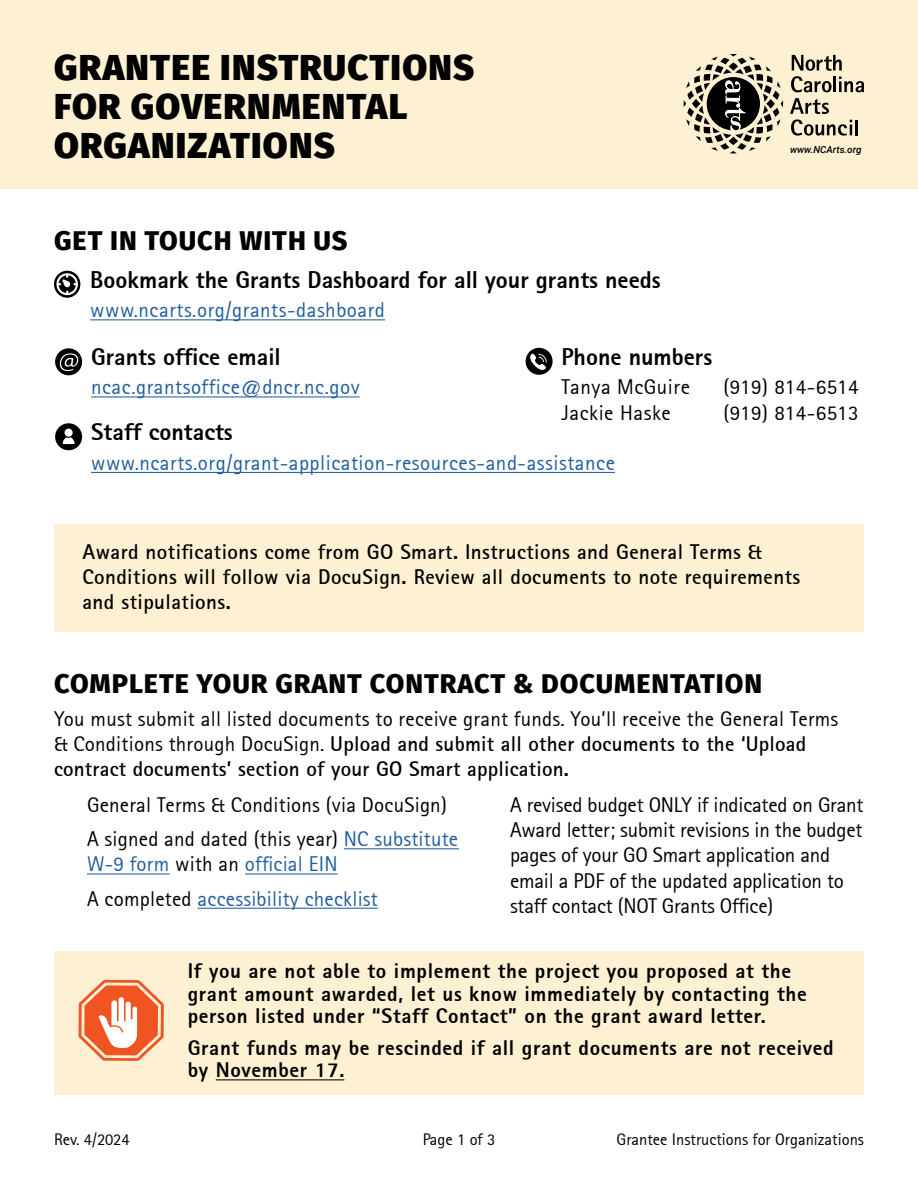
<style>
.page{position:relative;width:918px;height:1188px;background:#fff}
.page>*{position:absolute;margin:0;border:0;box-sizing:border-box;transform-origin:0 0}
.t1{font:800 36px/39px "Fira Sans";letter-spacing:.035em;color:#000}
.t2{font:800 27px "Fira Sans";letter-spacing:.035em;color:#000}
.t3{font:800 24px "Rotis Sans Serif";color:#000}
.t4{font:21px/25.2px "Rotis Sans Serif";color:#000}
.t5{font:800 21px/22.5px "Rotis Sans Serif";letter-spacing:.03em;color:#000}
.t6{font:21px/34.2px "Rotis Sans Serif";letter-spacing:.025em;color:#215e9e}
.t7{font:700 21px/25.2px "Rotis Sans Serif";letter-spacing:.02em;color:#000}
.t8{font:21px "Rotis Sans Serif";letter-spacing:.025em;color:#000}
.t9{font:16.5px "Rotis Sans Serif";color:#000}
.t10{font:italic 500 9.75px "Roboto";color:#000}
.s1{font-weight:700}
.s2{color:#215e9e}
.s3{color:#000}
</style>
<div class="page">
<div style="left:0;top:0;width:918px;height:189px;background:#fef0d2"></div>
<div style="left:54px;top:524px;width:810px;height:108px;background:#fef0d2"></div>
<div style="left:54px;top:951px;width:810px;height:144px;background:#fef0d2"></div>
<hr style="left:216px;top:1079px;width:128px;height:1px;background:#000">
<hr style="left:344px;top:848px;width:115px;height:1px;background:#215e9e">
<hr style="left:87px;top:873px;width:83px;height:2px;background:#215e9e">
<hr style="left:245px;top:873px;width:93px;height:2px;background:#215e9e">
<hr style="left:198px;top:908px;width:180px;height:1px;background:#215e9e">
<hr style="left:91px;top:472px;width:524px;height:1px;background:#215e9e">
<svg style="left:79px;top:980px;width:85px;height:81px"></svg>
<svg style="left:55px;top:423px;width:27px;height:27px"></svg>
<svg style="left:526px;top:348px;width:27px;height:27px"></svg>
<hr style="left:91px;top:396px;width:269px;height:1px;background:#215e9e">
<svg style="left:55px;top:348px;width:27px;height:27px"></svg>
<hr style="left:90px;top:319px;width:295px;height:1px;background:#215e9e">
<svg style="left:54px;top:271px;width:26px;height:27px"></svg>
<svg style="left:791px;top:55px;width:73px;height:37px"></svg>
<svg style="left:790px;top:98px;width:68px;height:38px"></svg>
<svg style="left:684px;top:54px;width:99px;height:99px"></svg>
<p class="t1" style="left:54px;top:45px;width:422px">GRANTEE INSTRUCTIONS<br>FOR GOVERNMENTAL<br>ORGANIZATIONS</p>
<p class="t2" style="left:54px;top:217px;width:295px">GET IN TOUCH WITH US</p>
<p class="t10" style="left:790px;top:143px;width:73px">www.NCArts.org</p>
<p class="t3" style="left:90px;top:264px;width:572px">Bookmark the Grants Dashboard for all your grants needs</p>
<p class="t6" style="left:90px;top:293px;width:296px">www.ncarts.org/grants-dashboard</p>
<p class="t3" style="left:562px;top:341px;width:152px">Phone numbers</p>
<p class="t8" style="left:562px;top:375px;width:130px">Tanya McGuire</p>
<p class="t8" style="left:724px;top:375px;width:137px">(919) 814-6514</p>
<p class="t8" style="left:562px;top:400px;width:111px">Jackie Haske</p>
<p class="t8" style="left:724px;top:400px;width:137px">(919) 814-6513</p>
<p class="t3" style="left:91px;top:417px;width:143px">Staff contacts</p>
<p class="t6" style="left:91px;top:445px;width:525px">www.ncarts.org/grant-application-resources-and-assistance</p>
<p class="t3" style="left:91px;top:341px;width:191px">Grants office email</p>
<p class="t6" style="left:91px;top:370px;width:270px">ncac.grantsoffice@dncr.nc.gov</p>
<p class="t7" style="left:82px;top:539px;width:719px">Award notifications come from GO Smart. Instructions and General Terms &amp;<br>Conditions will follow via DocuSign. Review all documents to note requirements and stipulations.</p>
<p class="t2" style="left:54px;top:660px;width:710px">COMPLETE YOUR GRANT CONTRACT &amp; DOCUMENTATION</p>
<p class="t4" style="left:54px;top:706px;width:786px">You must submit all listed documents to receive grant funds. You’ll receive the General Terms &amp; Conditions through DocuSign. <span class="s1">Upload and submit all other documents to the ‘Upload contract documents’ section of your GO Smart application.</span></p>
<p class="t4" style="left:87px;top:788px;width:373px;line-height:34.2px">General Terms &amp; Conditions (via DocuSign)<br>A signed and dated (this year) <span class="s2">NC substitute</span></p>
<p class="t6" style="left:87px;top:847px;width:292px">W-9 form <span class="s3">with an</span> official EIN<br><span class="s3">A completed</span> accessibility checklist</p>
<p class="t4" style="left:510px;top:792px;width:355px">A revised budget ONLY if indicated on Grant Award letter; submit revisions in the budget pages of your GO Smart application and email a PDF of the updated application to staff contact (NOT Grants Office)</p>
<p class="t5" style="left:188px;top:960px;width:621px">If you are not able to implement the project you proposed at the grant amount awarded, let us know immediately by contacting the person listed under “Staff Contact” on the grant award letter.</p>
<p class="t5" style="left:188px;top:1036px;width:647px">Grant funds may be rescinded if all grant documents are not received by November 17.</p>
<p class="t9" style="left:54px;top:1130px;width:77px">Rev. 4/2024</p>
<p class="t9" style="left:423px;top:1130px;width:74px">Page 1 of 3</p>
<p class="t9" style="left:617px;top:1130px;width:249px">Grantee Instructions for Organizations</p>
</div>
